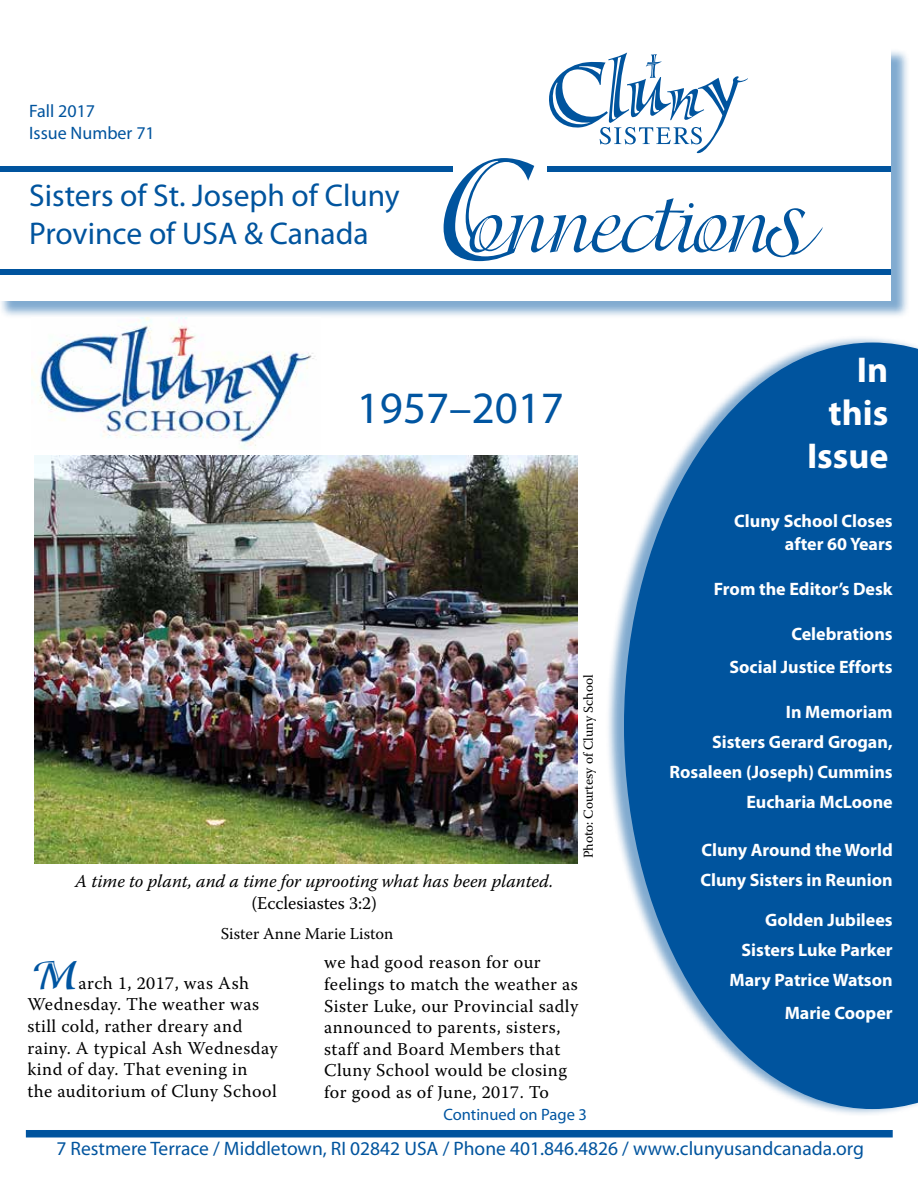
<style>
.page{position:relative;width:918px;height:1188px;background:#fff}
.page>*{position:absolute;margin:0;border:0;box-sizing:border-box;transform-origin:0 0}
.t1{font:45px "Myriad Pro";color:#0055a1}
.t2{font:700 45px "Isadora";color:#0055a1}
.t3{font:700 36px/43.2px "Myriad Pro";color:#fff;text-align:right}
.t4{font:31.5px/37.8px "Myriad Pro";color:#00549e}
.t5{font:19.5px "Myriad Pro";color:#00549e}
.t6{font:18px/21.6px "Warnock Pro";letter-spacing:.025em;color:#000}
.t7{font:700 18px/30px "Myriad Pro";color:#fff;text-align:right}
.t8{font:italic 18px "Warnock Pro";color:#000}
.t9{font:18px/21.6px "Myriad Pro";color:#00549e}
.t10{font:18px "Warnock Pro";color:#000}
.t11{font:16.5px "Warnock Pro";color:#000}
.t12{font:16.5px "Myriad Pro";color:#0055a1}
.t13{font:13.5px "Warnock Pro";color:#000}
</style>
<div class="page">
<div style="left:0;top:48px;width:910px;height:271px;background:#0055a1;opacity:.5"></div>
<div style="left:0;top:46px;width:891px;height:254px;background:#fff"></div>
<div style="left:0;top:269px;width:891px;height:6px;background:#00549e"></div>
<div style="left:547px;top:166px;width:344px;height:5px;background:#00549e"></div>
<div style="left:0;top:166px;width:453px;height:5px;background:#00549e"></div>
<svg style="left:444px;top:52px;width:379px;height:209px"></svg>
<div style="left:605px;top:334px;width:313px;height:783px;background:#00549e;opacity:.5"></div>
<svg style="left:623px;top:342px;width:295px;height:768px;background:#2b71ae"></svg>
<div style="left:26px;top:1130px;width:867px;height:7px;background:#00549e"></div>
<img style="left:32px;top:317px;width:289px;height:132px">
<img style="left:34px;top:456px;width:544px;height:408px">
<p class="t9" style="left:29px;top:100px;width:127px">Fall 2017<br>Issue Number 71</p>
<h3 class="t4" style="left:29px;top:176px;width:372px">Sisters of St. Joseph of Cluny<br>Province of USA &amp; Canada</h3>
<h1 class="t1" style="left:357px;top:380px;width:209px">1957–2017</h1>
<p class="t8" style="left:75px;top:871px;width:480px">A time to plant, and a time for uprooting what has been planted.</p>
<p class="t10" style="left:251px;top:892px;width:127px">(Ecclesiastes 3:2)</p>
<p class="t11" style="left:221px;top:923px;width:174px">Sister Anne Marie Liston</p>
<p class="t13" style="left:580px;top:858px;width:185px;rotate:-90deg">Photo: Courtesy of Cluny School</p>
<h1 class="t2" style="left:32px;top:949px;width:47px">M</h1>
<p class="t6" style="left:27px;top:972px;width:252px;text-indent:51px">arch 1, 2017, was Ash<br>Wednesday. The weather was still cold, rather dreary and rainy. A typical Ash Wednesday kind of day. That evening in<br>the auditorium of Cluny School</p>
<p class="t6" style="left:324px;top:951px;width:256px">we had good reason for our feelings to match the weather as<br>Sister Luke, our Provincial sadly announced to parents, sisters, staff and Board Members that<br>Cluny School would be closing for good as of June, 2017. To</p>
<p class="t12" style="left:443px;top:1104px;width:145px">Continued on Page 3</p>
<h2 class="t3" style="left:807px;top:347px;width:83px">In this<br>Issue</h2>
<p class="t7" style="left:734px;top:509px;width:160px;line-height:22.5px">Cluny School Closes after 60 Years</p>
<p class="t7" style="left:714px;top:573px;width:180px">From the Editor’s Desk</p>
<p class="t7" style="left:729px;top:617px;width:165px;line-height:33px">Celebrations<br>Social Justice Efforts</p>
<p class="t7" style="left:670px;top:696px;width:225px">In Memoriam<br>Sisters Gerard Grogan,<br>Rosaleen (Joseph) Cummins<br>Eucharia McLoone</p>
<p class="t7" style="left:700px;top:834px;width:194px;text-align:left">Cluny Around the World<br>Cluny Sisters in Reunion</p>
<p class="t7" style="left:730px;top:905px;width:165px">Golden Jubilees<br>Sisters Luke Parker<br>Mary Patrice Watson</p>
<p class="t7" style="left:785px;top:998px;width:110px">Marie Cooper</p>
<p class="t5" style="left:56px;top:1137px;width:809px">7 Restmere Terrace / Middletown, RI 02842 USA / Phone 401.846.4826 / www.clunyusandcanada.org</p>
</div>
